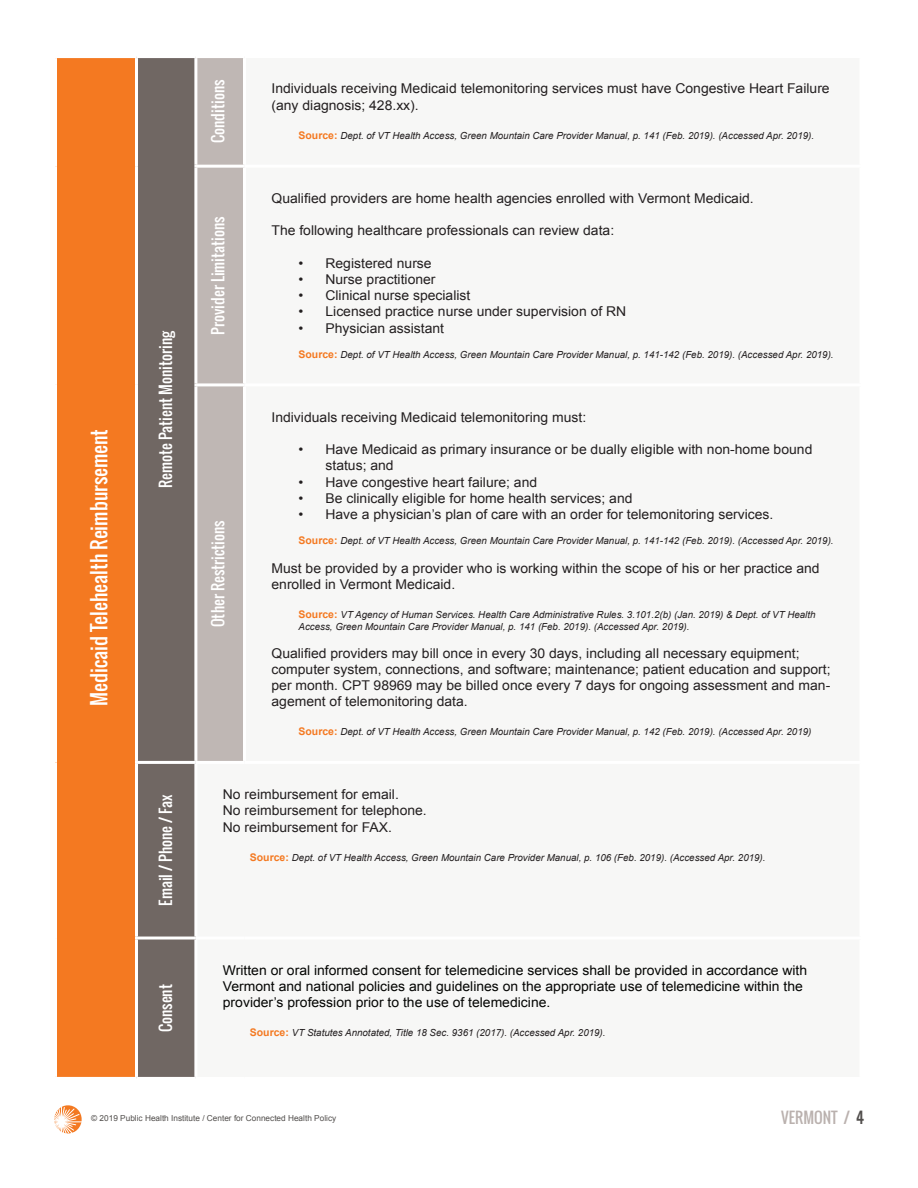
<style>
.page{position:relative;width:918px;height:1188px;background:#fff}
.page>*{position:absolute;margin:0;border:0;box-sizing:border-box;transform-origin:0 0}
.t1{font:19.5px "Oswald";color:#fff}
.t2{font:15px "Oswald";color:#fff}
.t3{font:15px "Oswald";color:#bab1ae}
.t4{font:13.5px/16.2px "Arial";color:#231f20}
.t5{font:13.5px/16.2px "Arial";color:#040503}
.t6{font:italic 9.75px/12px "Arial";color:#231f20}
.t7{font:8.25px "Arial";color:#514e4c}
.s1{font-weight:700;font-style:normal;font-size:10.5px;color:#f47921}
.s2{color:#514e4c}
</style>
<div class="page">
<svg style="left:54px;top:1105px;width:28px;height:29px"></svg>
<div style="left:56px;top:57px;width:80px;height:1021px;background:#f47921"></div>
<div style="left:138px;top:58px;width:56px;height:1019px;background:#706763"></div>
<div style="left:197px;top:58px;width:46px;height:703px;background:#bfb7b4"></div>
<hr style="left:54px;top:55px;width:82px;height:3px;background:#fff">
<hr style="left:54px;top:58px;width:3px;height:108px;background:#fff">
<hr style="left:135px;top:58px;width:3px;height:108px;background:#fff">
<hr style="left:54px;top:166px;width:3px;height:219px;background:#fff">
<hr style="left:135px;top:166px;width:3px;height:219px;background:#fff">
<hr style="left:194px;top:165px;width:51px;height:3px;background:#fff">
<hr style="left:54px;top:385px;width:3px;height:377px;background:#fff">
<hr style="left:135px;top:385px;width:3px;height:376px;background:#fff">
<hr style="left:194px;top:383px;width:51px;height:3px;background:#fff">
<hr style="left:54px;top:762px;width:3px;height:176px;background:#fff">
<hr style="left:135px;top:761px;width:61px;height:3px;background:#fff">
<hr style="left:135px;top:764px;width:3px;height:173px;background:#fff">
<hr style="left:54px;top:938px;width:3px;height:139px;background:#fff">
<hr style="left:135px;top:937px;width:61px;height:3px;background:#fff">
<hr style="left:135px;top:940px;width:3px;height:137px;background:#fff">
<hr style="left:54px;top:1077px;width:82px;height:3px;background:#fff">
<h1 class="t1" style="left:85px;top:706px;width:279px;rotate:-90deg">Medicaid Telehealth Reimbursement</h1>
<p class="t2" style="left:154px;top:488px;width:159px;rotate:-90deg">Remote Patient Monitoring</p>
<p class="t2" style="left:207px;top:143px;width:65px;rotate:-90deg">Conditions</p>
<p class="t4" style="left:272px;top:81px;width:560px">Individuals receiving Medicaid telemonitoring services must have Congestive Heart Failure (any diagnosis; 428.xx).</p>
<p class="t6" style="left:298px;top:130px;width:517px"><span class="s1">Source:</span> Dept. of VT Health Access, Green Mountain Care Provider Manual, p. 141 (Feb. 2019). (Accessed Apr. 2019).</p>
<p class="t2" style="left:207px;top:335px;width:120px;rotate:-90deg">Provider Limitations</p>
<p class="t2" style="left:207px;top:627px;width:109px;rotate:-90deg">Other Restrictions</p>
<p class="t4" style="left:272px;top:190px;width:484px">Qualified providers are home health agencies enrolled with Vermont Medicaid.</p>
<p class="t4" style="left:272px;top:223px;width:344px">The following healthcare professionals can review data:</p>
<p class="t4" style="left:298px;top:255px;width:135px">• Registered nurse</p>
<p class="t4" style="left:298px;top:271px;width:139px">• Nurse practitioner</p>
<p class="t4" style="left:298px;top:287px;width:173px">• Clinical nurse specialist</p>
<p class="t4" style="left:298px;top:304px;width:329px">• Licensed practice nurse under supervision of RN</p>
<p class="t4" style="left:298px;top:320px;width:147px">• Physician assistant</p>
<p class="t6" style="left:298px;top:349px;width:537px"><span class="s1">Source:</span> Dept. of VT Health Access, Green Mountain Care Provider Manual, p. 141-142 (Feb. 2019). (Accessed Apr. 2019).</p>
<p class="t4" style="left:272px;top:409px;width:316px">Individuals receiving Medicaid telemonitoring must:</p>
<p class="t4" style="left:325px;top:441px;width:488px;text-indent:-27px">• Have Medicaid as primary insurance or be dually eligible with non-home bound status; and</p>
<p class="t4" style="left:298px;top:474px;width:240px">• Have congestive heart failure; and</p>
<p class="t4" style="left:298px;top:490px;width:336px">• Be clinically eligible for home health services; and</p>
<p class="t4" style="left:298px;top:506px;width:476px">• Have a physician’s plan of care with an order for telemonitoring services.</p>
<p class="t6" style="left:298px;top:535px;width:537px"><span class="s1">Source:</span> Dept. of VT Health Access, Green Mountain Care Provider Manual, p. 141-142 (Feb. 2019). (Accessed Apr. 2019).</p>
<p class="t4" style="left:272px;top:560px;width:550px">Must be provided by a provider who is working within the scope of his or her practice and enrolled in Vermont Medicaid.</p>
<p class="t6" style="left:298px;top:608px;width:519px"><span class="s1">Source:</span> VT Agency of Human Services. Health Care Administrative Rules. 3.101.2(b) (Jan. 2019) &amp; Dept. of VT Health<br>Access, Green Mountain Care Provider Manual, p. 141 (Feb. 2019). (Accessed Apr. 2019).</p>
<p class="t4" style="left:272px;top:645px;width:561px">Qualified providers may bill once in every 30 days, including all necessary equipment; computer system, connections, and software; maintenance; patient education and support; per month. CPT 98969 may be billed once every 7 days for ongoing assessment and man&shy;agement of telemonitoring data.</p>
<p class="t6" style="left:298px;top:726px;width:514px"><span class="s1">Source:</span> Dept. of VT Health Access, Green Mountain Care Provider Manual, p. 142 (Feb. 2019). (Accessed Apr. 2019)</p>
<p class="t2" style="left:154px;top:906px;width:113px;rotate:-90deg">Email / Phone / Fax</p>
<p class="t4" style="left:223px;top:787px;width:205px">No reimbursement for email.<br>No reimbursement for telephone.<br>No reimbursement for FAX.</p>
<p class="t6" style="left:250px;top:851px;width:517px"><span class="s1">Source:</span> Dept. of VT Health Access, Green Mountain Care Provider Manual, p. 106 (Feb. 2019). (Accessed Apr. 2019).</p>
<p class="t2" style="left:154px;top:1032px;width:50px;rotate:-90deg">Consent</p>
<p class="t5" style="left:223px;top:962px;width:586px">Written or oral informed consent for telemedicine services shall be provided in accordance with<br>Vermont and national policies and guidelines on the appropriate use of telemedicine within the provider’s profession prior to the use of telemedicine.</p>
<p class="t6" style="left:250px;top:1027px;width:357px"><span class="s1">Source:</span> VT Statutes Annotated, Title 18 Sec. 9361 (2017). (Accessed Apr. 2019).</p>
<p class="t7" style="left:91px;top:1113px;width:246px">© 2019 Public Health Institute / Center for Connected Health Policy</p>
<p class="t3" style="left:781px;top:1106px;width:84px">VERMONT / <span class="s2">4</span></p>
</div>
